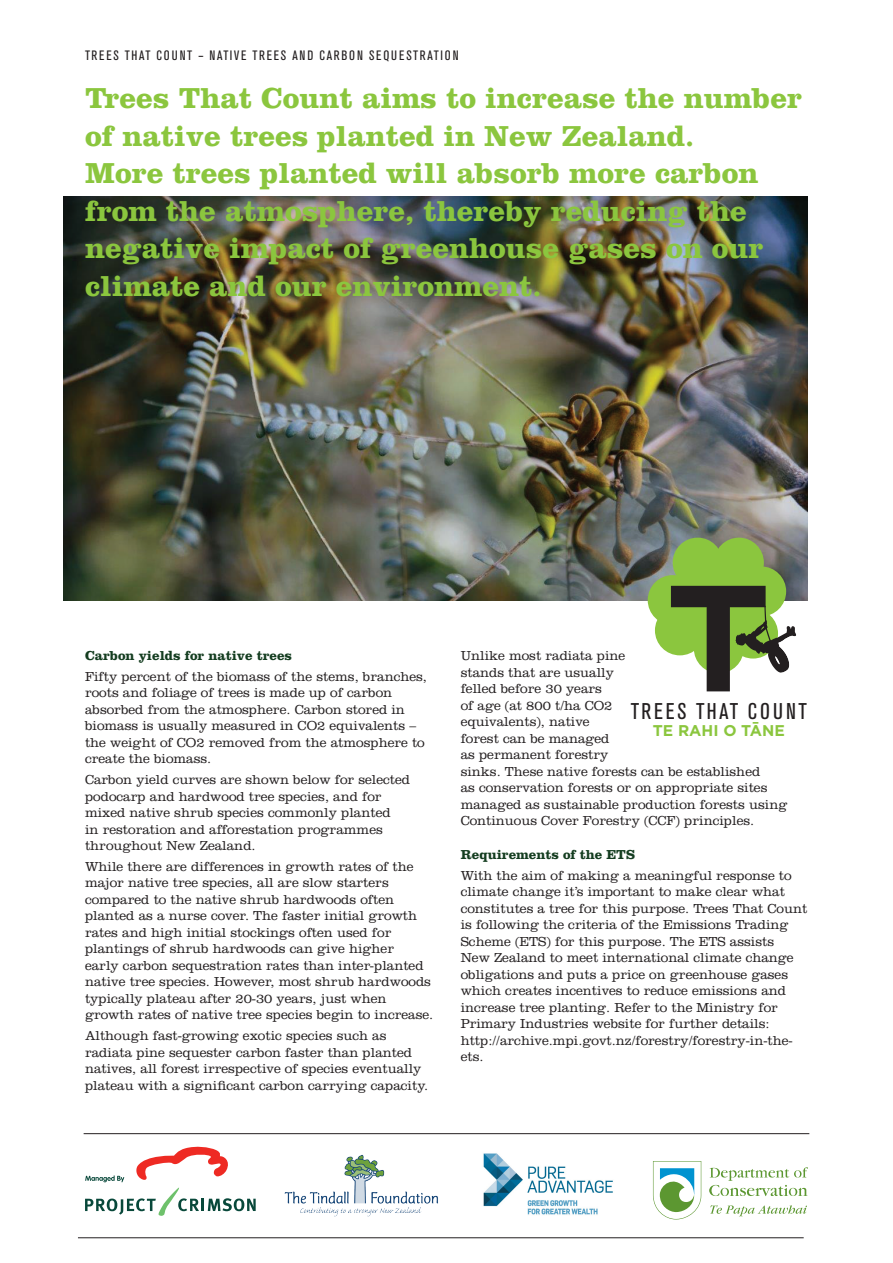
<style>
.page{position:relative;width:893px;height:1263px;background:#fff}
.page>*{position:absolute;margin:0;border:0;box-sizing:border-box;transform-origin:0 0}
.Intro_1{font:700 30px/37.5px "Clarendon";color:#8bc63e}
.t1{font:condensed 22.65px "Akzidenz Grotesk BE";letter-spacing:.12em;color:#231f20}
.t2{font:700 15.6px "Gotham";color:#8bc63e}
.Body_Copy{font:300 13.5px/16.5px "Clarendon";color:#231f20}
.Page_Header{font:condensed 13.5px "Akzidenz Grotesk BE";letter-spacing:.13em;color:#231f20}
.Headings{font:700 13.5px "Clarendon";color:#143d20}
</style>
<div class="page">
<img style="left:64px;top:196px;width:744px;height:404px">
<hr style="left:84px;top:1133px;width:725px;height:1px;background:#231f20">
<hr style="left:78px;top:1237px;width:726px;height:1px;background:#231f20">
<svg style="left:653px;top:1161px;width:48px;height:58px"></svg>
<svg style="left:709px;top:1167px;width:99px;height:29px"></svg>
<svg style="left:710px;top:1205px;width:97px;height:11px"></svg>
<img style="left:284px;top:1154px;width:154px;height:62px">
<img style="left:483px;top:1153px;width:130px;height:62px">
<svg style="left:85px;top:1146px;width:171px;height:70px"></svg>
<div style="left:714px;top:538px;width:50px;height:49px;background:#8bc63e;border-radius:50%"></div>
<div style="left:673px;top:538px;width:50px;height:49px;background:#8bc63e;border-radius:50%"></div>
<div style="left:736px;top:566px;width:50px;height:50px;background:#8bc63e;border-radius:50%"></div>
<div style="left:648px;top:575px;width:50px;height:50px;background:#8bc63e;border-radius:50%"></div>
<div style="left:655px;top:605px;width:50px;height:50px;background:#8bc63e;border-radius:50%"></div>
<div style="left:688px;top:573px;width:60px;height:61px;background:#8bc63e;border-radius:50%"></div>
<svg style="left:671px;top:586px;width:125px;height:105px"></svg>
<p class="Page_Header" style="left:85px;top:48px;width:375px">TREES THAT COUNT – NATIVE TREES AND CARBON SEQUESTRATION</p>
<p class="Intro_1" style="left:85px;top:79px;width:718px">Trees That Count aims to increase the number of native trees planted in New Zealand.<br>More trees planted will absorb more carbon from the atmosphere, thereby reducing the negative impact of greenhouse gases on our climate and our environment.</p>
<p class="Headings" style="left:85px;top:647px;width:209px">Carbon yields for native trees</p>
<p class="Body_Copy" style="left:85px;top:668px;width:343px">Fifty percent of the biomass of the stems, branches, roots and foliage of trees is made up of carbon absorbed from the atmosphere. Carbon stored in biomass is usually measured in CO2 equivalents – the weight of CO2 removed from the atmosphere to create the biomass.</p>
<p class="Body_Copy" style="left:85px;top:771px;width:327px">Carbon yield curves are shown below for selected podocarp and hardwood tree species, and for mixed native shrub species commonly planted<br>in restoration and afforestation programmes throughout New Zealand.</p>
<p class="Body_Copy" style="left:85px;top:858px;width:350px">While there are differences in growth rates of the major native tree species, all are slow starters compared to the native shrub hardwoods often planted as a nurse cover. The faster initial growth rates and high initial stockings often used for plantings of shrub hardwoods can give higher<br>early carbon sequestration rates than inter-planted native tree species. However, most shrub hardwoods typically plateau after 20-30 years, just when growth rates of native tree species begin to increase.</p>
<p class="Body_Copy" style="left:85px;top:1027px;width:345px">Although fast-growing exotic species such as radiata pine sequester carbon faster than planted natives, all forest irrespective of species eventually plateau with a significant carbon carrying capacity.</p>
<p class="Body_Copy" style="left:461px;top:647px;width:328px">Unlike most radiata pine<br>stands that are usually<br>felled before 30 years<br>of age (at 800 t/ha CO2<br>equivalents), native<br>forest can be managed<br>as permanent forestry<br>sinks. These native forests can be established<br>as conservation forests or on appropriate sites managed as sustainable production forests using<br>Continuous Cover Forestry (CCF) principles.</p>
<p class="Headings" style="left:461px;top:846px;width:176px">Requirements of the ETS</p>
<p class="Body_Copy" style="left:461px;top:867px;width:348px">With the aim of making a meaningful response to climate change it’s important to make clear what constitutes a tree for this purpose. Trees That Count is following the criteria of the Emissions Trading Scheme (ETS) for this purpose. The ETS assists<br>New Zealand to meet international climate change obligations and puts a price on greenhouse gases which creates incentives to reduce emissions and increase tree planting. Refer to the Ministry for Primary Industries website for further details: http://archive.mpi.govt.nz/forestry/forestry-in-the&shy;ets.</p>
<p class="t1" style="left:631px;top:698px;width:177px">TREES THAT COUNT</p>
<p class="t2" style="left:752px;top:718px;width:9px">¯</p>
<p class="t2" style="left:653px;top:721px;width:134px">TE RAHI O TANE</p>
</div>
